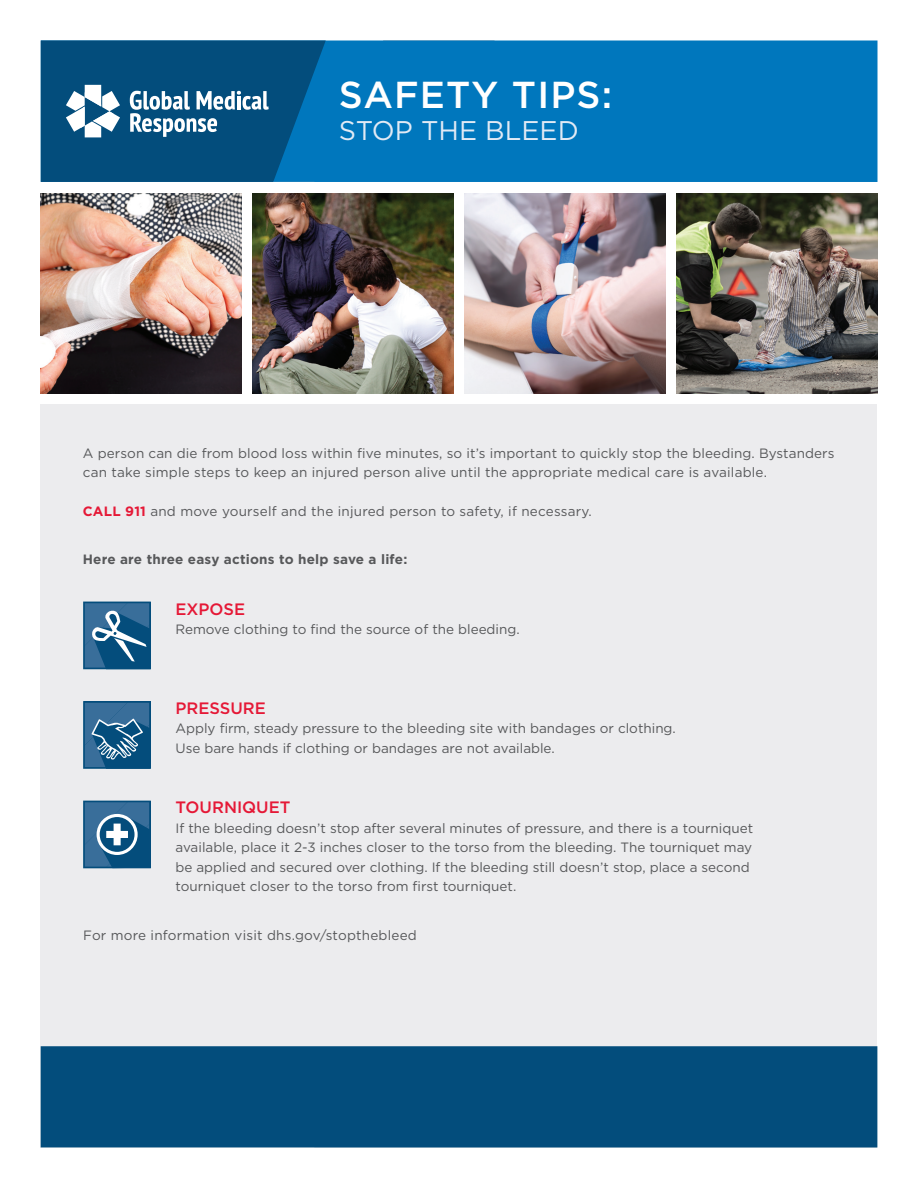
<style>
.page{position:relative;width:918px;height:1188px;background:#fff}
.page>*{position:absolute;margin:0;border:0;box-sizing:border-box;transform-origin:0 0}
.t1{font:500 37.5px "Gotham";letter-spacing:.03em;color:#fff}
.t2{font:27px "Gotham";color:#e1eaf5}
.t3{font:500 16.5px "Gotham";color:#e51836}
.t4{font:13.5px/19.5px "Gotham";color:#57585a}
.t5{font:700 13.5px "Gotham";letter-spacing:.015em;color:#57585a}
.s1{font-weight:700;color:#e51836}
</style>
<div class="page">
<div style="left:495px;top:40px;width:383px;height:142px;background:#0077bd"></div>
<div style="left:40px;top:404px;width:838px;height:744px;background:#ececee"></div>
<div style="left:41px;top:1046px;width:836px;height:102px;background:#034d7c"></div>
<svg style="left:41px;top:40px;width:454px;height:142px;background:#02629d"></svg>
<svg style="left:66px;top:85px;width:54px;height:52px"></svg>
<svg style="left:130px;top:91px;width:139px;height:46px"></svg>
<img style="left:40px;top:193px;width:201px;height:200px">
<img style="left:465px;top:193px;width:200px;height:200px">
<img style="left:253px;top:193px;width:200px;height:200px">
<img style="left:677px;top:193px;width:201px;height:200px">
<svg style="left:83px;top:801px;width:68px;height:67px;background:#3c739a"></svg>
<svg style="left:83px;top:701px;width:68px;height:68px;background:#316b94"></svg>
<svg style="left:83px;top:602px;width:68px;height:67px;background:#366f97"></svg>
<h1 class="t1" style="left:339px;top:70px;width:275px">SAFETY TIPS:</h1>
<h2 class="t2" style="left:339px;top:114px;width:241px">STOP THE BLEED</h2>
<p class="t4" style="left:83px;top:443px;width:753px">A person can die from blood loss within five minutes, so it’s important to quickly stop the bleeding. Bystanders can take simple steps to keep an injured person alive until the appropriate medical care is available.</p>
<p class="t4" style="left:83px;top:502px;width:510px"><span class="s1">CALL 911</span> and move yourself and the injured person to safety, if necessary.</p>
<p class="t5" style="left:83px;top:550px;width:326px">Here are three easy actions to help save a life:</p>
<p class="t3" style="left:176px;top:598px;width:71px">EXPOSE</p>
<p class="t4" style="left:176px;top:619px;width:346px">Remove clothing to find the source of the bleeding.</p>
<p class="t3" style="left:176px;top:697px;width:92px">PRESSURE</p>
<p class="t4" style="left:176px;top:719px;width:502px">Apply firm, steady pressure to the bleeding site with bandages or clothing.<br>Use bare hands if clothing or bandages are not available.</p>
<p class="t3" style="left:176px;top:797px;width:117px">TOURNIQUET</p>
<p class="t4" style="left:176px;top:818px;width:579px">If the bleeding doesn’t stop after several minutes of pressure, and there is a tourniquet available, place it 2-3 inches closer to the torso from the bleeding. The tourniquet may be applied and secured over clothing. If the bleeding still doesn’t stop, place a second tourniquet closer to the torso from first tourniquet.</p>
<p class="t4" style="left:83px;top:925px;width:335px">For more information visit dhs.gov/stopthebleed</p>
</div>
